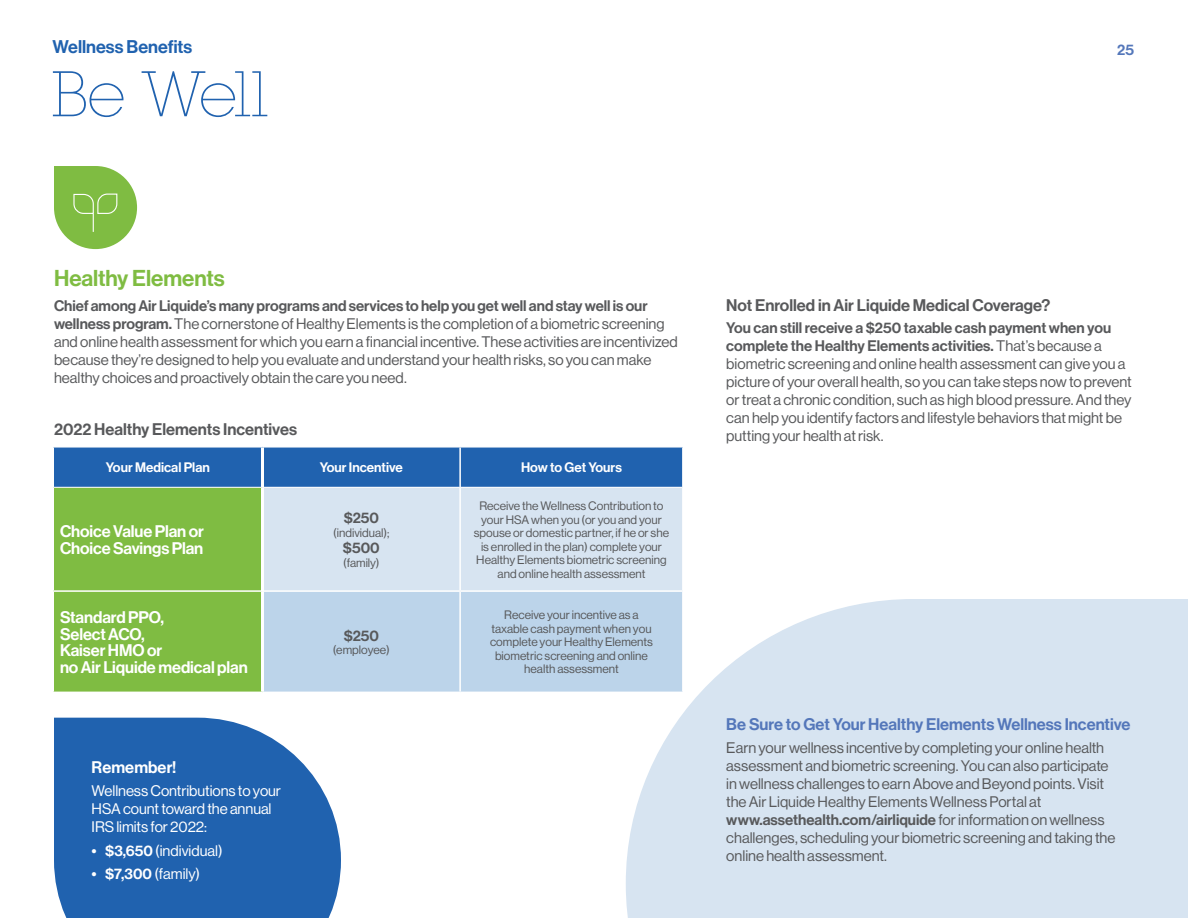
<style>
.page{position:relative;width:1188px;height:918px;background:#fff}
.page>*{position:absolute;margin:0;border:0;box-sizing:border-box;transform-origin:0 0}
.t1{font:200 63px "Lubalin Graph Std";letter-spacing:-.03em;color:#2062af}
.t2{font:22.5px "N Haas Grotesk DS Std 65 Md";letter-spacing:-.005em;color:#7fbc42}
.t3{font:18px "N Haas Grotesk DS Std 65 Md";color:#2062af}
.t4{font:16.5px/16.5px "N Haas Grotesk DS Std 65 Md";letter-spacing:-.005em;color:#fff}
.t5{font:16.5px "N Haas Grotesk DS Std 65 Md";color:#58595b}
.t6{font:16.5px "N Haas Grotesk DS Std 65 Md";color:#5477ba}
.t7{font:15px/18px "N Haas Grotesk DS Std 55 Rg";color:#58595b}
.t8{font:15px/18px "N Haas Grotesk DS Std 65 Md";color:#58595b}
.t9{font:15px/18px "N Haas Grotesk DS Std 55 Rg";letter-spacing:-.005em;color:#fff}
.t10{font:15px "N Haas Grotesk DS Std 65 Md";color:#5477ba}
.t11{font:13.5px "N Haas Grotesk DS Std 65 Md";color:#fff}
.t12{font:12px/13.5px "N Haas Grotesk DS Std 55 Rg";color:#58595b;text-align:center}
.s1{font-family:"N Haas Grotesk DS Std 65 Md"}
.s2{font-family:"N Haas Grotesk DS Std 55 Rg"}
</style>
<div class="page">
<div style="left:626px;top:599px;width:562px;height:319px;background:#d7e4f1"></div>
<svg style="left:54px;top:448px;width:628px;height:244px;background:#99bfb3"></svg>
<hr style="left:52px;top:590px;width:209px;height:2px;background:#fff">
<hr style="left:264px;top:590px;width:196px;height:2px;background:#fff">
<hr style="left:460px;top:590px;width:224px;height:2px;background:#fff">
<hr style="left:682px;top:592px;width:2px;height:100px;background:#fff">
<hr style="left:460px;top:692px;width:224px;height:1px;background:#fff">
<hr style="left:54px;top:487px;width:207px;height:1px;background:#fff">
<hr style="left:264px;top:487px;width:195px;height:1px;background:#fff">
<hr style="left:461px;top:487px;width:221px;height:1px;background:#fff">
<hr style="left:261px;top:448px;width:3px;height:39px;background:#fff">
<hr style="left:261px;top:487px;width:3px;height:104px;background:#fff">
<hr style="left:261px;top:591px;width:3px;height:101px;background:#fff">
<hr style="left:459px;top:448px;width:2px;height:39px;background:#fff">
<hr style="left:459px;top:487px;width:2px;height:103px;background:#fff">
<hr style="left:459px;top:592px;width:2px;height:100px;background:#fff">
<svg style="left:54px;top:166px;width:83px;height:83px"></svg>
<svg style="left:54px;top:718px;width:287px;height:200px;background:#316eb5"></svg>
<p class="t3" style="left:52px;top:36px;width:141px">Wellness Benefits</p>
<h1 class="t1" style="left:51px;top:58px;width:219px">Be Well</h1>
<p class="t10" style="left:1117px;top:41px;width:18px">25</p>
<h2 class="t2" style="left:54px;top:265px;width:172px">Healthy Elements</h2>
<p class="t8" style="left:54px;top:297px;width:595px">Chief among Air Liquide’s many programs and services to help you get well and stay well is our</p>
<p class="t7" style="left:54px;top:314px;width:625px"><span class="s1">wellness program.</span> The cornerstone of Healthy Elements is the completion of a biometric screening and online health assessment for which you earn a financial incentive. These activities are incentivized because they’re designed to help you evaluate and understand your health risks, so you can make healthy choices and proactively obtain the care you need.</p>
<p class="t5" style="left:54px;top:420px;width:245px">2022 Healthy Elements Incentives</p>
<p class="t11" style="left:106px;top:460px;width:105px">Your Medical Plan</p>
<p class="t11" style="left:320px;top:460px;width:85px">Your Incentive</p>
<p class="t11" style="left:521px;top:460px;width:102px">How to Get Yours</p>
<p class="t4" style="left:60px;top:524px;width:145px">Choice Value Plan or<br>Choice Savings Plan</p>
<p class="t4" style="left:60px;top:610px;width:189px">Standard PPO,<br>Select ACO,<br>Kaiser HMO or<br>no Air Liquide medical plan</p>
<p class="t4" style="left:92px;top:760px;width:86px">Remember!</p>
<p class="t9" style="left:92px;top:781px;width:191px">Wellness Contributions to your<br>HSA count toward the annual<br>IRS limits for 2022:</p>
<p class="t9" style="left:92px;top:842px;width:133px"><span class="s1">• $3,650</span> (individual)</p>
<p class="t9" style="left:92px;top:865px;width:110px"><span class="s1">• $7,300</span> (family)</p>
<p class="t8" style="left:344px;top:509px;width:37px">$250</p>
<p class="t12" style="left:333px;top:526px;width:58px">(individual);</p>
<p class="t8" style="left:343px;top:539px;width:38px">$500</p>
<p class="t12" style="left:343px;top:556px;width:38px">(family)</p>
<p class="t8" style="left:344px;top:627px;width:37px">$250</p>
<p class="t12" style="left:333px;top:643px;width:59px">(employee)</p>
<p class="t12" style="left:474px;top:499px;width:197px">Receive the Wellness Contribution to your HSA when you (or you and your spouse or domestic partner, if he or she is enrolled in the plan) complete your Healthy Elements biometric screening and online health assessment</p>
<p class="t12" style="left:490px;top:608px;width:164px">Receive your incentive as a taxable cash payment when you complete your Healthy Elements biometric screening and online health assessment</p>
<p class="t5" style="left:726px;top:295px;width:326px">Not Enrolled in Air Liquide Medical Coverage?</p>
<p class="t8" style="left:726px;top:319px;width:386px">You can still receive a $250 taxable cash payment when you complete the Healthy Elements activities. <span class="s2">That’s because a</span></p>
<p class="t7" style="left:726px;top:355px;width:407px">biometric screening and online health assessment can give you a picture of your overall health, so you can take steps now to prevent or treat a chronic condition, such as high blood pressure. And they can help you identify factors and lifestyle behaviors that might be putting your health at risk.</p>
<p class="t6" style="left:726px;top:715px;width:406px">Be Sure to Get Your Healthy Elements Wellness Incentive</p>
<p class="t7" style="left:726px;top:739px;width:384px">Earn your wellness incentive by completing your online health assessment and biometric screening. You can also participate in wellness challenges to earn Above and Beyond points. Visit the Air Liquide Healthy Elements Wellness Portal at</p>
<p class="t8" style="left:726px;top:811px;width:380px">www.assethealth.com/airliquide <span class="s2">for information on wellness</span></p>
<p class="t7" style="left:726px;top:829px;width:391px">challenges, scheduling your biometric screening and taking the online health assessment.</p>
</div>
